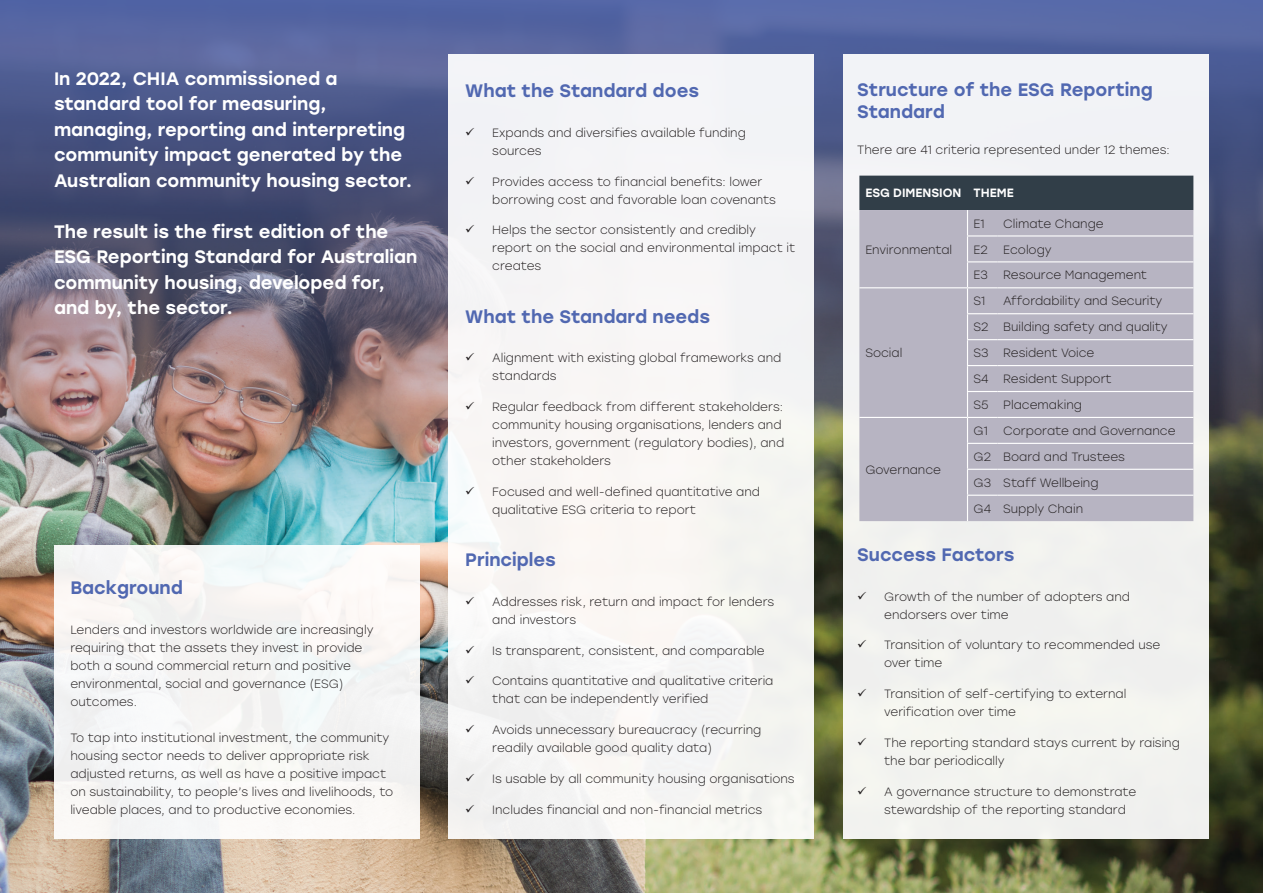
<style>
.page{position:relative;width:1263px;height:893px;background:#fff}
.page>*{position:absolute;margin:0;border:0;box-sizing:border-box;transform-origin:0 0}
.t1{font:500 18px/25.5px "Stolzl";color:#fff}
.t2{font:500 18px/21.6px "Stolzl";color:#5168b1}
.t3{font:300 12px/18px "Stolzl";color:#231f20}
.t4{font:500 12px "Stolzl";color:#fff}
</style>
<div class="page">
<img style="left:0;top:529px;width:1263px;height:364px">
<img style="left:0;top:0;width:1263px;height:529px">
<div style="left:54px;top:546px;width:365px;height:293px;background:#f6f6f5"></div>
<div style="left:449px;top:54px;width:365px;height:785px;background:#f5f5f5"></div>
<div style="left:844px;top:54px;width:365px;height:785px;background:#f2f2f0"></div>
<svg style="left:859px;top:176px;width:334px;height:345px"></svg>
<h1 class="t1" style="left:54px;top:65px;width:360px">In 2022, CHIA commissioned a standard tool for measuring, managing, reporting and interpreting community impact generated by the Australian community housing sector.</h1>
<h1 class="t1" style="left:54px;top:218px;width:365px">The result is the first edition of the<br>ESG Reporting Standard for Australian community housing, developed for, and by, the sector.</h1>
<h1 class="t2" style="left:70px;top:576px;width:114px">Background</h1>
<p class="t3" style="left:70px;top:620px;width:305px">Lenders and investors worldwide are increasingly requiring that the assets they invest in provide both a sound commercial return and positive environmental, social and governance (ESG) outcomes.</p>
<p class="t3" style="left:70px;top:728px;width:324px">To tap into institutional investment, the community housing sector needs to deliver appropriate risk adjusted returns, as well as have a positive impact on sustainability, to people’s lives and livelihoods, to liveable places, and to productive economies.</p>
<h1 class="t2" style="left:465px;top:79px;width:235px">What the Standard does</h1>
<p class="t3" style="left:492px;top:123px;width:255px">Expands and diversifies available funding sources</p>
<p class="t3" style="left:492px;top:172px;width:285px">Provides access to financial benefits: lower borrowing cost and favorable loan covenants</p>
<p class="t3" style="left:492px;top:221px;width:304px">Helps the sector consistently and credibly report on the social and environmental impact it creates</p>
<h1 class="t2" style="left:465px;top:305px;width:246px">What the Standard needs</h1>
<p class="t3" style="left:492px;top:349px;width:291px">Alignment with existing global frameworks and standards</p>
<p class="t3" style="left:492px;top:397px;width:294px">Regular feedback from different stakeholders: community housing organisations, lenders and investors, government (regulatory bodies), and other stakeholders</p>
<p class="t3" style="left:492px;top:482px;width:269px">Focused and well-defined quantitative and qualitative ESG criteria to report</p>
<h1 class="t2" style="left:465px;top:548px;width:92px">Principles</h1>
<p class="t3" style="left:492px;top:592px;width:284px">Addresses risk, return and impact for lenders and investors</p>
<p class="t3" style="left:492px;top:641px;width:274px">Is transparent, consistent, and comparable</p>
<p class="t3" style="left:492px;top:672px;width:283px">Contains quantitative and qualitative criteria that can be independently verified</p>
<p class="t3" style="left:492px;top:720px;width:271px">Avoids unnecessary bureaucracy (recurring readily available good quality data)</p>
<p class="t3" style="left:492px;top:769px;width:304px">Is usable by all community housing organisations</p>
<p class="t3" style="left:492px;top:800px;width:272px">Includes financial and non-financial metrics</p>
<h1 class="t2" style="left:857px;top:78px;width:297px">Structure of the ESG Reporting<br>Standard</h1>
<p class="t3" style="left:857px;top:140px;width:314px">There are 41 criteria represented under 12 themes:</p>
<p class="t4" style="left:865px;top:185px;width:150px">ESG DIMENSION THEME</p>
<p class="t3" style="left:865px;top:240px;width:88px">Environmental</p>
<p class="t3" style="left:865px;top:344px;width:38px">Social</p>
<p class="t3" style="left:973px;top:214px;width:13px">E1</p>
<p class="t3" style="left:1003px;top:214px;width:102px">Climate Change</p>
<p class="t3" style="left:973px;top:240px;width:16px">E2</p>
<p class="t3" style="left:1003px;top:240px;width:50px">Ecology</p>
<p class="t3" style="left:973px;top:266px;width:16px">E3</p>
<p class="t3" style="left:1003px;top:266px;width:145px">Resource Management</p>
<p class="t3" style="left:973px;top:288px;width:196px;line-height:26px;text-indent:30px">Affordability and Security<br>S2 Building safety and quality<br>S3 Resident Voice<br>S4 Resident Support<br>S5 Placemaking</p>
<p class="t3" style="left:973px;top:292px;width:13px">S1</p>
<p class="t3" style="left:973px;top:417px;width:204px;line-height:26px;text-indent:30px">Corporate and Governance<br>G2 Board and Trustees<br>G3 Staff Wellbeing<br>G4 Supply Chain</p>
<h1 class="t2" style="left:857px;top:543px;width:159px">Success Factors</h1>
<p class="t3" style="left:884px;top:587px;width:247px">Growth of the number of adopters and endorsers over time</p>
<p class="t3" style="left:884px;top:636px;width:278px">Transition of voluntary to recommended use over time</p>
<p class="t3" style="left:884px;top:684px;width:244px">Transition of self-certifying to external verification over time</p>
<p class="t3" style="left:884px;top:733px;width:297px">The reporting standard stays current by raising the bar periodically</p>
<p class="t3" style="left:884px;top:782px;width:254px">A governance structure to demonstrate stewardship of the reporting standard</p>
<p class="t3" style="left:973px;top:421px;width:16px">G1</p>
<p class="t3" style="left:865px;top:460px;width:77px">Governance</p>
</div>
